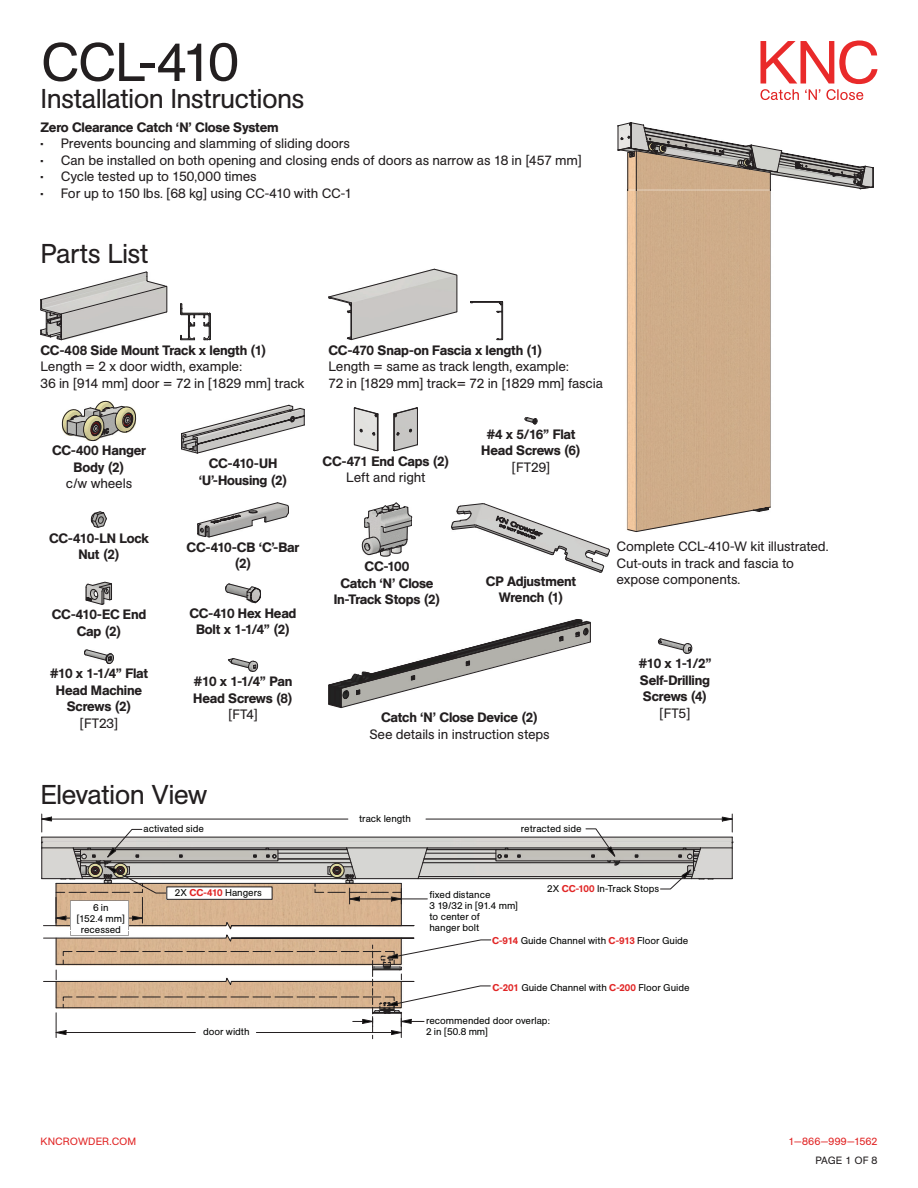
<style>
.page{position:relative;width:918px;height:1188px;background:#fff}
.page>*{position:absolute;margin:0;border:0;box-sizing:border-box;transform-origin:0 0}
.t1{font:54px "AG Book Std";letter-spacing:-.045em;color:#231f20}
.t2{font:27px "AG Book Std";letter-spacing:-.025em;color:#231f20}
.t3{font:13.5px/16.5px "AG Book Std";letter-spacing:-.015em;color:#231f20}
.t4{font:500 13.5px/16.5px "AG Book Std";letter-spacing:-.015em;color:#231f20;text-align:center}
.t5{font:10.5px "AG Book Std";letter-spacing:.015em;color:#e12525}
.t6{font:10.5px "AG Book Std";letter-spacing:-.005em;color:#231f20}
.t7{font:9.75px/11.2px "AG Book Std";letter-spacing:-.005em;color:#040504;text-align:center}
.s1{font-weight:500;color:#e12626}
</style>
<div class="page">
<svg style="left:760px;top:40px;width:118px;height:60px"></svg>
<svg style="left:618px;top:122px;width:256px;height:410px"></svg>
<img style="left:620px;top:838px;width:112px;height:52px">
<hr style="left:427px;top:848px;width:274px;height:1px;background:#231f20">
<hr style="left:732px;top:848px;width:1px;height:30px;background:#231f20">
<hr style="left:42px;top:837px;width:690px;height:1px;background:#231f20">
<hr style="left:701px;top:848px;width:31px;height:1px;background:#231f20">
<hr style="left:691px;top:878px;width:41px;height:1px;background:#231f20">
<hr style="left:619px;top:862px;width:75px;height:1px;background:#231f20">
<hr style="left:418px;top:878px;width:273px;height:1px;background:#231f20">
<hr style="left:419px;top:876px;width:273px;height:1px;background:#231f20">
<div style="left:496px;top:849px;width:198px;height:1px;border:1px solid #231f20"></div>
<svg style="left:660px;top:848px;width:54px;height:41px"></svg>
<hr style="left:426px;top:819px;width:296px;height:1px;background:#231f20">
<svg style="left:722px;top:814px;width:12px;height:34px"></svg>
<svg style="left:41px;top:814px;width:579px;height:225px"></svg>
<img style="left:395px;top:417px;width:22px;height:27px">
<img style="left:355px;top:417px;width:22px;height:27px">
<hr style="left:394px;top:414px;width:1px;height:36px;background:#231f20">
<hr style="left:417px;top:408px;width:1px;height:36px;background:#231f20">
<svg style="left:394px;top:444px;width:24px;height:7px"></svg>
<svg style="left:394px;top:408px;width:23px;height:9px"></svg>
<div style="left:354px;top:408px;width:1px;height:37px;border:1px solid #231f20"></div>
<hr style="left:377px;top:414px;width:1px;height:37px;background:#231f20">
<hr style="left:378px;top:414px;width:1px;height:36px;background:#231f20">
<svg style="left:354px;top:444px;width:25px;height:7px"></svg>
<svg style="left:354px;top:408px;width:24px;height:9px"></svg>
<svg style="left:61px;top:400px;width:76px;height:41px"></svg>
<svg style="left:181px;top:405px;width:124px;height:49px"></svg>
<svg style="left:524px;top:417px;width:14px;height:8px"></svg>
<svg style="left:361px;top:502px;width:51px;height:55px"></svg>
<svg style="left:451px;top:503px;width:159px;height:70px"></svg>
<svg style="left:197px;top:502px;width:92px;height:35px"></svg>
<svg style="left:91px;top:511px;width:16px;height:17px"></svg>
<svg style="left:328px;top:619px;width:263px;height:89px"></svg>
<svg style="left:658px;top:638px;width:34px;height:16px"></svg>
<svg style="left:84px;top:649px;width:30px;height:15px"></svg>
<svg style="left:228px;top:658px;width:30px;height:14px"></svg>
<svg style="left:86px;top:582px;width:26px;height:23px"></svg>
<svg style="left:225px;top:584px;width:36px;height:20px"></svg>
<svg style="left:40px;top:272px;width:127px;height:68px"></svg>
<svg style="left:180px;top:304px;width:31px;height:36px"></svg>
<svg style="left:470px;top:301px;width:33px;height:39px"></svg>
<svg style="left:328px;top:269px;width:129px;height:71px"></svg>
<h1 class="t1" style="left:40px;top:42px;width:200px">CCL-410</h1>
<h2 class="t2" style="left:40px;top:89px;width:265px">Installation Instructions</h2>
<p class="t4" style="left:40px;top:120px;width:240px">Zero Clearance Catch ‘N’ Close System</p>
<p class="t3" style="left:40px;top:136px;width:311px">• Prevents bouncing and slamming of sliding doors</p>
<p class="t3" style="left:40px;top:153px;width:543px">• Can be installed on both opening and closing ends of doors as narrow as 18 in [457 mm]</p>
<p class="t3" style="left:40px;top:169px;width:218px">• Cycle tested up to 150,000 times</p>
<p class="t3" style="left:40px;top:186px;width:313px">• For up to 150 lbs. [68 kg] using CC-410 with CC-1</p>
<h2 class="t2" style="left:40px;top:244px;width:110px">Parts List</h2>
<p class="t4" style="left:40px;top:343px;width:227px">CC-408 Side Mount Track x length (1)</p>
<p class="t3" style="left:40px;top:359px;width:266px">Length = 2 x door width, example:<br>36 in [914 mm] door = 72 in [1829 mm] track</p>
<p class="t4" style="left:52px;top:443px;width:95px">CC-400 Hanger<br>Body (2)</p>
<p class="t3" style="left:66px;top:477px;width:68px">c/w wheels</p>
<p class="t4" style="left:199px;top:456px;width:90px">CC-410-UH ‘U’-Housing (2)</p>
<p class="t4" style="left:328px;top:343px;width:215px">CC-470 Snap-on Fascia x length (1)</p>
<p class="t3" style="left:328px;top:359px;width:276px">Length = same as track length, example:<br>72 in [1829 mm] track= 72 in [1829 mm] fascia</p>
<p class="t4" style="left:323px;top:454px;width:128px">CC-471 End Caps (2)</p>
<p class="t3" style="left:346px;top:470px;width:81px">Left and right</p>
<p class="t4" style="left:481px;top:427px;width:101px">#4 x 5/16” Flat<br>Head Screws (6)</p>
<p class="t3" style="left:512px;top:460px;width:40px">[FT29]</p>
<p class="t4" style="left:49px;top:531px;width:101px">CC-410-LN Lock<br>Nut (2)</p>
<p class="t4" style="left:187px;top:540px;width:114px">CC-410-CB ‘C’-Bar (2)</p>
<p class="t4" style="left:52px;top:607px;width:96px">CC-410-EC End<br>Cap (2)</p>
<p class="t4" style="left:189px;top:606px;width:109px">CC-410 Hex Head<br>Bolt x 1-1/4” (2)</p>
<p class="t4" style="left:50px;top:666px;width:100px">#10 x 1-1/4” Flat<br>Head Machine<br>Screws (2)</p>
<p class="t3" style="left:80px;top:716px;width:40px">[FT23]</p>
<p class="t4" style="left:193px;top:674px;width:101px;text-align:left">#10 x 1-1/4” Pan<br>Head Screws (8)</p>
<p class="t3" style="left:228px;top:707px;width:31px">[FT4]</p>
<h2 class="t2" style="left:40px;top:785px;width:169px">Elevation View</h2>
<p class="t4" style="left:334px;top:559px;width:108px">CC-100<br>Catch ‘N’ Close<br>In-Track Stops (2)</p>
<p class="t4" style="left:486px;top:574px;width:92px">CP Adjustment<br>Wrench (1)</p>
<p class="t4" style="left:381px;top:710px;width:158px">Catch ‘N’ Close Device (2)</p>
<p class="t3" style="left:369px;top:727px;width:182px">See details in instruction steps</p>
<p class="t7" style="left:359px;top:814px;width:53px">track length</p>
<p class="t7" style="left:144px;top:824px;width:62px">activated side</p>
<p class="t7" style="left:521px;top:824px;width:62px">retracted side</p>
<p class="t3" style="left:616px;top:540px;width:214px">Complete CCL-410-W kit illustrated.<br>Cut-outs in track and fascia to expose components.</p>
<p class="t4" style="left:638px;top:656px;width:75px;text-align:justify">#10 x 1-1/2” Self-Drilling Screws (4)</p>
<p class="t3" style="left:659px;top:706px;width:33px">[FT5]</p>
<p class="t7" style="left:77px;top:902px;width:50px">6 in<br>[152.4 mm] recessed</p>
<p class="t7" style="left:175px;top:888px;width:89px">2X <span class="s1">CC-410</span> Hangers</p>
<p class="t7" style="left:547px;top:884px;width:114px">2X <span class="s1">CC-100</span> In-Track Stops</p>
<p class="t7" style="left:430px;top:889px;width:90px;text-align:left">fixed distance<br>3 19/32 in [91.4 mm] to center of<br>hanger bolt</p>
<p class="t7" style="left:492px;top:936px;width:198px"><span class="s1">C-914</span> Guide Channel with <span class="s1">C-913</span> Floor Guide</p>
<p class="t7" style="left:492px;top:982px;width:199px"><span class="s1">C-201</span> Guide Channel with <span class="s1">C-200</span> Floor Guide</p>
<p class="t7" style="left:426px;top:1016px;width:125px">recommended door overlap:</p>
<p class="t7" style="left:203px;top:1027px;width:48px">door width</p>
<p class="t7" style="left:426px;top:1027px;width:64px">2 in [50.8 mm]</p>
<p class="t5" style="left:40px;top:1138px;width:97px">KNCROWDER.COM</p>
<p class="t5" style="left:789px;top:1138px;width:90px">1—866—999—1562</p>
<p class="t6" style="left:816px;top:1157px;width:63px">PAGE 1 OF 8</p>
</div>
